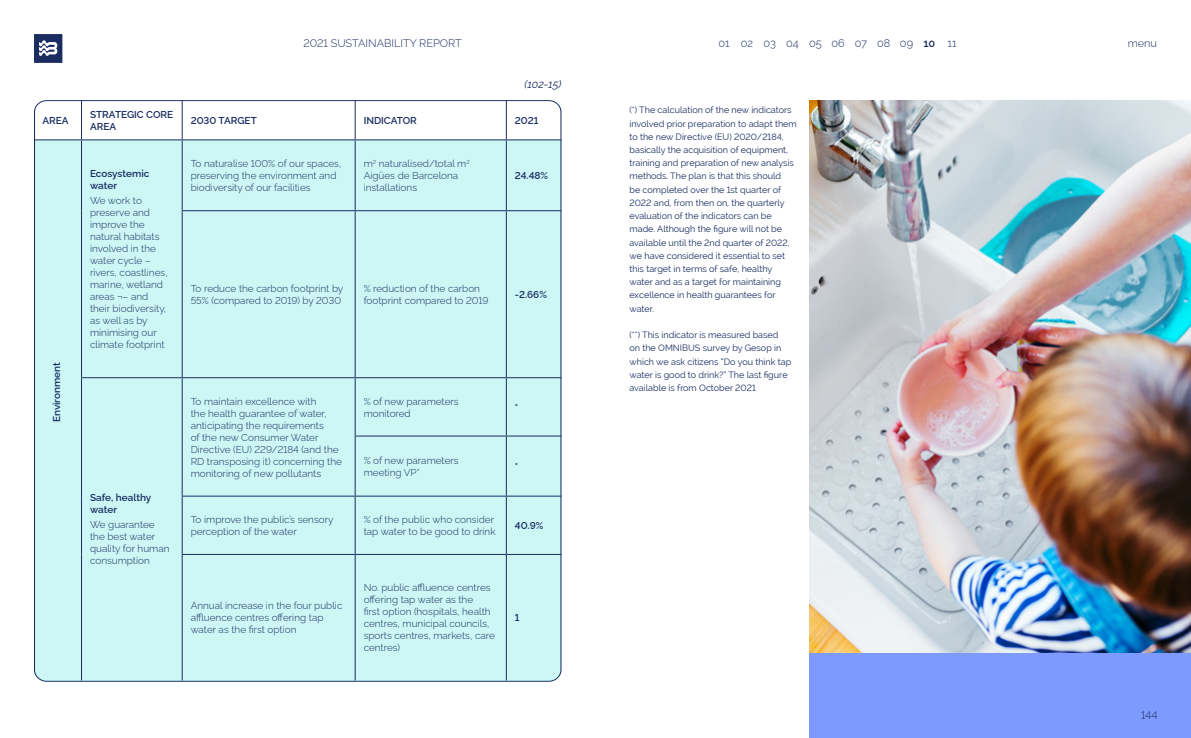
<style>
.page{position:relative;width:1191px;height:738px;background:#fff}
.page>*{position:absolute;margin:0;border:0;box-sizing:border-box;transform-origin:0 0}
.t1{font:300 11px "Raleway";color:#1a2d61}
.t2{font:italic 11px "Raleway";color:#1a2d61}
.t3{font:300 10px/12px "Raleway";color:#1a2d61}
.t4{font:600 10px/12px "Raleway";color:#1a2d61}
.t5{font:9px/13.2px "Raleway";color:#1a2d61}
.s1{font-weight:600}
</style>
<div class="page">
<div style="left:34px;top:140px;width:527px;height:541px;background:#ccf7f5"></div>
<hr style="left:81px;top:100px;width:1px;height:39px;background:#1a2d61">
<hr style="left:182px;top:100px;width:1px;height:39px;background:#1a2d61">
<hr style="left:355px;top:100px;width:1px;height:39px;background:#1a2d61">
<hr style="left:506px;top:100px;width:1px;height:39px;background:#1a2d61">
<hr style="left:34px;top:139px;width:47px;height:1px;background:#1a2d61">
<hr style="left:81px;top:139px;width:101px;height:1px;background:#1a2d61">
<hr style="left:81px;top:140px;width:1px;height:70px;background:#1a2d61">
<hr style="left:182px;top:139px;width:173px;height:1px;background:#1a2d61">
<hr style="left:182px;top:140px;width:1px;height:70px;background:#1a2d61">
<hr style="left:355px;top:139px;width:151px;height:1px;background:#1a2d61">
<hr style="left:355px;top:140px;width:1px;height:70px;background:#1a2d61">
<hr style="left:506px;top:139px;width:55px;height:1px;background:#1a2d61">
<hr style="left:506px;top:140px;width:1px;height:70px;background:#1a2d61">
<hr style="left:81px;top:210px;width:1px;height:167px;background:#1a2d61">
<hr style="left:182px;top:210px;width:173px;height:1px;background:#1a2d61">
<hr style="left:182px;top:211px;width:1px;height:166px;background:#1a2d61">
<hr style="left:355px;top:210px;width:151px;height:1px;background:#1a2d61">
<hr style="left:355px;top:211px;width:1px;height:166px;background:#1a2d61">
<hr style="left:506px;top:210px;width:55px;height:1px;background:#1a2d61">
<hr style="left:506px;top:211px;width:1px;height:166px;background:#1a2d61">
<hr style="left:81px;top:377px;width:101px;height:1px;background:#1a2d61">
<hr style="left:81px;top:378px;width:1px;height:57px;background:#1a2d61">
<hr style="left:182px;top:377px;width:173px;height:1px;background:#1a2d61">
<hr style="left:182px;top:378px;width:1px;height:57px;background:#1a2d61">
<hr style="left:355px;top:377px;width:151px;height:1px;background:#1a2d61">
<hr style="left:355px;top:378px;width:1px;height:57px;background:#1a2d61">
<hr style="left:506px;top:377px;width:55px;height:1px;background:#1a2d61">
<hr style="left:506px;top:378px;width:1px;height:57px;background:#1a2d61">
<hr style="left:81px;top:435px;width:1px;height:60px;background:#1a2d61">
<hr style="left:182px;top:435px;width:1px;height:60px;background:#1a2d61">
<hr style="left:355px;top:435px;width:151px;height:1px;background:#1a2d61">
<hr style="left:355px;top:436px;width:1px;height:59px;background:#1a2d61">
<hr style="left:506px;top:435px;width:55px;height:1px;background:#1a2d61">
<hr style="left:506px;top:436px;width:1px;height:59px;background:#1a2d61">
<hr style="left:81px;top:495px;width:1px;height:59px;background:#1a2d61">
<hr style="left:182px;top:495px;width:173px;height:1px;background:#1a2d61">
<hr style="left:182px;top:496px;width:1px;height:57px;background:#1a2d61">
<hr style="left:355px;top:495px;width:151px;height:1px;background:#1a2d61">
<hr style="left:355px;top:496px;width:1px;height:57px;background:#1a2d61">
<hr style="left:506px;top:495px;width:55px;height:1px;background:#1a2d61">
<hr style="left:506px;top:496px;width:1px;height:57px;background:#1a2d61">
<hr style="left:81px;top:554px;width:1px;height:126px;background:#1a2d61">
<hr style="left:182px;top:553px;width:173px;height:1px;background:#1a2d61">
<hr style="left:182px;top:554px;width:1px;height:126px;background:#1a2d61">
<hr style="left:355px;top:553px;width:151px;height:1px;background:#1a2d61">
<hr style="left:355px;top:554px;width:1px;height:126px;background:#1a2d61">
<hr style="left:506px;top:553px;width:55px;height:1px;background:#1a2d61">
<hr style="left:506px;top:554px;width:1px;height:126px;background:#1a2d61">
<div style="left:809px;top:100px;width:382px;height:637px;background:#7d9bff"></div>
<img style="left:809px;top:100px;width:382px;height:551px">
<svg style="left:34px;top:34px;width:28px;height:29px"></svg>
<p class="t1" style="left:303px;top:35px;width:160px">2021 SUSTAINABILITY REPORT</p>
<p class="t1" style="left:718px;top:35px;width:239px">01 02 03 04 05 06 07 08 09 <span class="s1">10</span> 11</p>
<p class="t1" style="left:1127px;top:35px;width:31px">menu</p>
<p class="t2" style="left:524px;top:75px;width:39px">(102-15)</p>
<p class="t4" style="left:43px;top:113px;width:28px">AREA</p>
<p class="t4" style="left:90px;top:107px;width:85px">STRATEGIC CORE<br>AREA</p>
<p class="t4" style="left:191px;top:113px;width:68px">2030 TARGET</p>
<p class="t4" style="left:364px;top:113px;width:55px">INDICATOR</p>
<p class="t4" style="left:515px;top:113px;width:25px">2021</p>
<p class="t4" style="left:49px;top:422px;width:62px;rotate:-90deg">Environment</p>
<p class="t4" style="left:90px;top:166px;width:61px">Ecosystemic water</p>
<p class="t3" style="left:90px;top:193px;width:79px">We work to preserve and improve the natural habitats involved in the water cycle – rivers, coastlines, marine, wetland areas ¬– and their biodiversity, as well as by minimising our climate footprint</p>
<p class="t4" style="left:90px;top:490px;width:63px">Safe, healthy water</p>
<p class="t3" style="left:90px;top:517px;width:81px">We guarantee the best water quality for human consumption</p>
<p class="t3" style="left:191px;top:156px;width:152px">To naturalise 100% of our spaces, preserving the environment and biodiversity of our facilities</p>
<p class="t3" style="left:364px;top:156px;width:108px">m<sup>2</sup> naturalised/total m<sup>2<br></sup>Aigües de Barcelona installations</p>
<p class="t4" style="left:515px;top:168px;width:35px">24.48%</p>
<p class="t3" style="left:191px;top:281px;width:154px">To reduce the carbon footprint by<br>55% (compared to 2019) by 2030</p>
<p class="t3" style="left:364px;top:281px;width:126px">% reduction of the carbon footprint compared to 2019</p>
<p class="t4" style="left:515px;top:287px;width:34px">-2.66%</p>
<p class="t3" style="left:191px;top:393px;width:153px">To maintain excellence with<br>the health guarantee of water, anticipating the requirements<br>of the new Consumer Water<br>Directive (EU) 229/2184 (and the<br>RD transposing it) concerning the monitoring of new pollutants</p>
<p class="t3" style="left:364px;top:393px;width:97px">% of new parameters monitored</p>
<p class="t4" style="left:515px;top:399px;width:5px">*</p>
<p class="t3" style="left:364px;top:453px;width:97px">% of new parameters meeting VP*</p>
<p class="t4" style="left:515px;top:459px;width:5px">*</p>
<p class="t3" style="left:191px;top:512px;width:144px">To improve the public’s sensory perception of the water</p>
<p class="t3" style="left:364px;top:512px;width:133px">% of the public who consider tap water to be good to drink</p>
<p class="t4" style="left:515px;top:518px;width:30px">40.9%</p>
<p class="t3" style="left:191px;top:598px;width:153px">Annual increase in the four public affluence centres offering tap water as the first option</p>
<p class="t3" style="left:364px;top:580px;width:133px">No. public affluence centres offering tap water as the<br>first option (hospitals, health centres, municipal councils, sports centres, markets, care centres)</p>
<p class="t4" style="left:515px;top:610px;width:6px">1</p>
<p class="t5" style="left:629px;top:103px;width:169px">(*) The calculation of the new indicators involved prior preparation to adapt them to the new Directive (EU) 2020/2184, basically the acquisition of equipment, training and preparation of new analysis methods. The plan is that this should<br>be completed over the 1st quarter of 2022 and, from then on, the quarterly evaluation of the indicators can be made. Although the figure will not be available until the 2nd quarter of 2022, we have considered it essential to set this target in terms of safe, healthy water and as a target for maintaining excellence in health guarantees for water.</p>
<p class="t5" style="left:629px;top:328px;width:163px">(**) This indicator is measured based on the OMNIBUS survey by Gesop in which we ask citizens “Do you think tap water is good to drink?” The last figure available is from October 2021</p>
<p class="t1" style="left:1141px;top:705px;width:18px">144</p>
</div>
